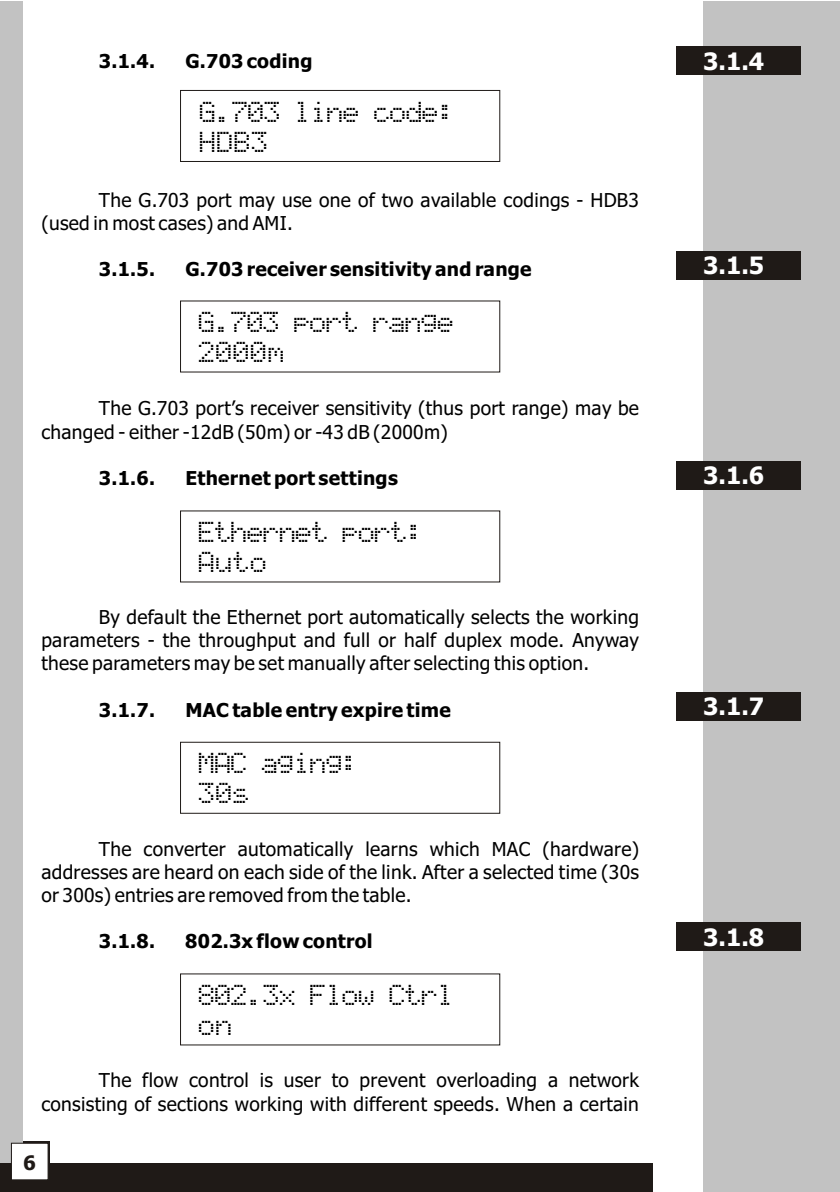
<style>
.page{position:relative;width:840px;height:1192px;background:#fff}
.page>*{position:absolute;margin:0;border:0;box-sizing:border-box;transform-origin:0 0}
.t1{font:24px/30.2px "LCD Display Grid";color:#000}
.t2{font:700 24px "Tahoma";color:#fff}
.t3{font:700 20px "Tahoma";color:#1f1a17}
.t4{font:19.2px/23.2px "Tahoma";letter-spacing:.015em;color:#000}
.t5{font:700 19.2px "Tahoma";letter-spacing:.015em;color:#000}
</style>
<div class="page">
<div style="left:4px;top:1141px;width:46px;height:47px;background:#1f1a17"></div>
<div style="left:703px;top:1px;width:137px;height:1191px;background:#c2c2c2"></div>
<div style="left:0;top:1px;width:23px;height:1191px;background:#c2c2c2"></div>
<div style="left:0;top:1164px;width:653px;height:28px;background:#1f1a17"></div>
<div style="left:11px;top:1143px;width:37px;height:37px;background:#fff;border:1px solid #1f1a17"></div>
<div style="left:676px;top:923px;width:124px;height:28px;background:#1f1a17"></div>
<div style="left:180px;top:90px;width:320px;height:72px;border:1px solid #1f1a17"></div>
<div style="left:180px;top:742px;width:320px;height:72px;border:1px solid #1f1a17"></div>
<div style="left:676px;top:47px;width:124px;height:28px;background:#1f1a17"></div>
<div style="left:676px;top:461px;width:124px;height:28px;background:#1f1a17"></div>
<div style="left:676px;top:692px;width:124px;height:28px;background:#1f1a17"></div>
<div style="left:676px;top:252px;width:124px;height:28px;background:#1f1a17"></div>
<p class="t5" style="left:99px;top:53px;width:58px">3.1.4.</p>
<p class="t5" style="left:185px;top:53px;width:129px">G.703 coding</p>
<p class="t1" style="left:200px;top:99px;width:257px">G.703 line code:<br>HDB3</p>
<p class="t4" style="left:41px;top:190px;width:599px;text-indent:58px">The G.703 port may use one of two available codings - HDB3 (used in most cases) and AMI.</p>
<p class="t5" style="left:99px;top:262px;width:58px">3.1.5.</p>
<p class="t5" style="left:185px;top:262px;width:348px">G.703 receiver sensitivity and range</p>
<p class="t1" style="left:199px;top:308px;width:257px">G.703 port range<br>2000m</p>
<p class="t4" style="left:41px;top:398px;width:599px;text-indent:58px">The G.703 port’s receiver sensitivity (thus port range) may be changed - either -12dB (50m) or -43 dB (2000m)</p>
<p class="t5" style="left:99px;top:470px;width:58px">3.1.6.</p>
<p class="t5" style="left:185px;top:470px;width:214px">Ethernet port settings</p>
<p class="t1" style="left:199px;top:518px;width:226px">Ethernet port:<br>Auto</p>
<p class="t4" style="left:41px;top:607px;width:599px;text-align:justify;text-indent:58px">By default the Ethernet port automatically selects the working parameters - the throughput and full or half duplex mode. Anyway these parameters may be set manually after selecting this option.</p>
<p class="t5" style="left:99px;top:702px;width:58px">3.1.7.</p>
<p class="t5" style="left:185px;top:702px;width:267px">MAC table entry expire time</p>
<p class="t1" style="left:199px;top:750px;width:161px">MAC aging:<br>30s</p>
<p class="t4" style="left:41px;top:839px;width:599px;text-align:justify;text-indent:58px">The converter automatically learns which MAC (hardware) addresses are heard on each side of the link. After a selected time (30s or 300s) entries are removed from the table.</p>
<p class="t5" style="left:99px;top:934px;width:58px">3.1.8.</p>
<p class="t5" style="left:185px;top:934px;width:189px">802.3x flow control</p>
<p class="t1" style="left:199px;top:981px;width:257px">802.3x Flow Ctrl on</p>
<p class="t4" style="left:41px;top:1071px;width:599px;text-align:right">The flow control is user to prevent overloading a network consisting of sections working with different speeds. When a certain</p>
<p class="t3" style="left:23px;top:1155px;width:14px">6</p>
<p class="t2" style="left:703px;top:51px;width:62px">3.1.4</p>
<p class="t2" style="left:703px;top:256px;width:62px">3.1.5</p>
<p class="t2" style="left:703px;top:466px;width:62px">3.1.6</p>
<p class="t2" style="left:703px;top:696px;width:62px">3.1.7</p>
<p class="t2" style="left:703px;top:927px;width:62px">3.1.8</p>
</div>
